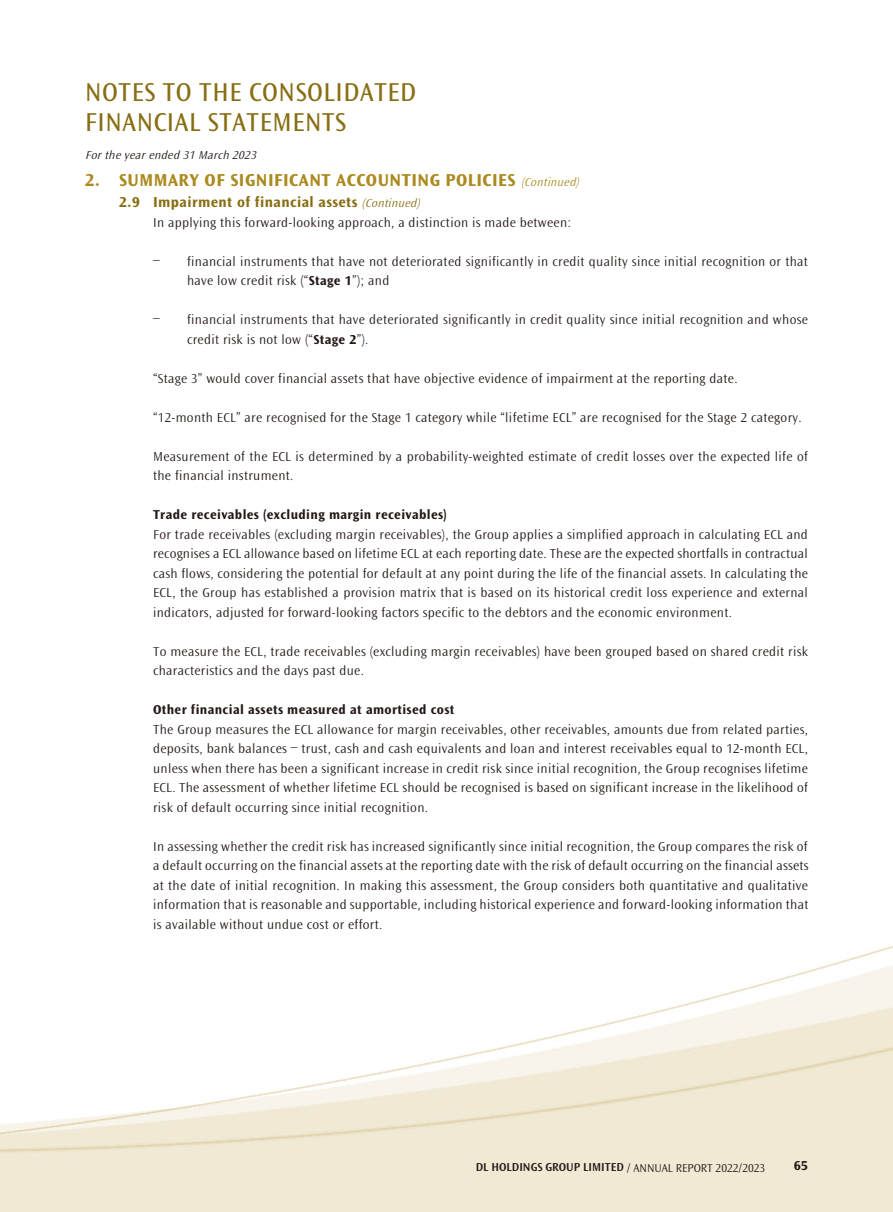
<style>
.page{position:relative;width:893px;height:1212px;background:#fff}
.page>*{position:absolute;margin:0;border:0;box-sizing:border-box;transform-origin:0 0}
.t1{font:27px/30px "Ocean Sans Std";letter-spacing:.025em;color:#886e13;scale:.96 1}
.t2{font:700 18px "Ocean Sans Std";letter-spacing:.025em;color:#ab8b20}
.t3{font:700 15px "Ocean Sans Std";letter-spacing:.025em;color:#886e13}
.t4{font:300 13.5px/19.5px "Ocean Sans Std";letter-spacing:.025em;color:#231916}
.t5{font:700 13.5px "Ocean Sans Std";letter-spacing:.025em;color:#231916}
.t6{font:600 12px "Ocean Sans Std";color:#231916}
.t7{font:italic 300 12px "Ocean Sans Std";color:#231916}
.s1{font-weight:300;font-style:italic;font-size:12px}
.s2{font-weight:700}
.s3{font-weight:300}
</style>
<div class="page">
<img style="left:0;top:945px;width:893px;height:267px">
<h1 class="t1" style="left:85px;top:78px;width:346px">NOTES TO THE CONSOLIDATED<br>FINANCIAL STATEMENTS</h1>
<p class="t7" style="left:85px;top:148px;width:176px">Forthe yearended 31 March 2023</p>
<h2 class="t2" style="left:85px;top:170px;width:498px">2. SUMMARY OF SIGNIFICANT ACCOUNTING POLICIES <span class="s1">(Continued)</span></h2>
<p class="t3" style="left:119px;top:194px;width:305px">2.9 Impairment of financial assets <span class="s1">(Continued)</span></p>
<p class="t4" style="left:153px;top:213px;width:420px">In applying this forward-looking approach, a distinction is made between:</p>
<p class="t4" style="left:187px;top:252px;width:622px;text-indent:-34px">– financial instruments that have not deteriorated significantly in credit quality since initial recognition or that have low credit risk (“<span class="s2">Stage 1</span>”); and</p>
<p class="t4" style="left:187px;top:310px;width:622px;text-indent:-34px">– financial instruments that have deteriorated significantly in credit quality since initial recognition and whose credit risk is not low (“<span class="s2">Stage 2</span>”).</p>
<p class="t4" style="left:153px;top:369px;width:586px">“Stage 3” would cover financial assets that have objective evidence of impairment at the reporting date.</p>
<p class="t4" style="left:153px;top:408px;width:650px">“12-month ECL” are recognised for the Stage 1 category while “lifetime ECL” are recognised for the Stage 2 category.</p>
<p class="t4" style="left:153px;top:447px;width:656px">Measurement of the ECL is determined by a probability-weighted estimate of credit losses over the expected life of the financial instrument.</p>
<p class="t5" style="left:153px;top:507px;width:295px">Trade receivables (excluding margin receivables)</p>
<p class="t4" style="left:153px;top:525px;width:656px;text-align:justify">For trade receivables (excluding margin receivables), the Group applies a simplified approach in calculating ECL and recognises a ECL allowance based on lifetime ECL at each reporting date. These are the expected shortfalls in contractual cash flows, considering the potential for default at any point during the life of the financial assets. In calculating the ECL, the Group has established a provision matrix that is based on its historical credit loss experience and external indicators, adjusted for forward-looking factors specific to the debtors and the economic environment.</p>
<p class="t4" style="left:153px;top:642px;width:656px">To measure the ECL, trade receivables (excluding margin receivables) have been grouped based on shared credit risk characteristics and the days past due.</p>
<p class="t5" style="left:153px;top:702px;width:303px">Other financial assets measured at amortised cost</p>
<p class="t4" style="left:153px;top:720px;width:656px;text-align:justify">The Group measures the ECL allowance for margin receivables, other receivables, amounts due from related parties, deposits, bank balances – trust, cash and cash equivalents and loan and interest receivables equal to 12-month ECL, unless when there has been a significant increase in credit risk since initial recognition, the Group recognises lifetime ECL. The assessment of whether lifetime ECL should be recognised is based on significant increase in the likelihood of risk of default occurring since initial recognition.</p>
<p class="t4" style="left:153px;top:837px;width:657px;text-align:justify">In assessing whether the credit risk has increased significantly since initial recognition, the Group compares the risk of a default occurring on the financial assets at the reporting date with the risk of default occurring on the financial assets at the date of initial recognition. In making this assessment, the Group considers both quantitative and qualitative information that is reasonable and supportable, including historical experience and forward-looking information that is available without undue cost or effort.</p>
<p class="t6" style="left:476px;top:1160px;width:291px">DL HOLDINGS GROUP LIMITED <span class="s3">/ ANNUAL REPORT 2022/2023</span></p>
<p class="t5" style="left:794px;top:1158px;width:16px">65</p>
</div>
